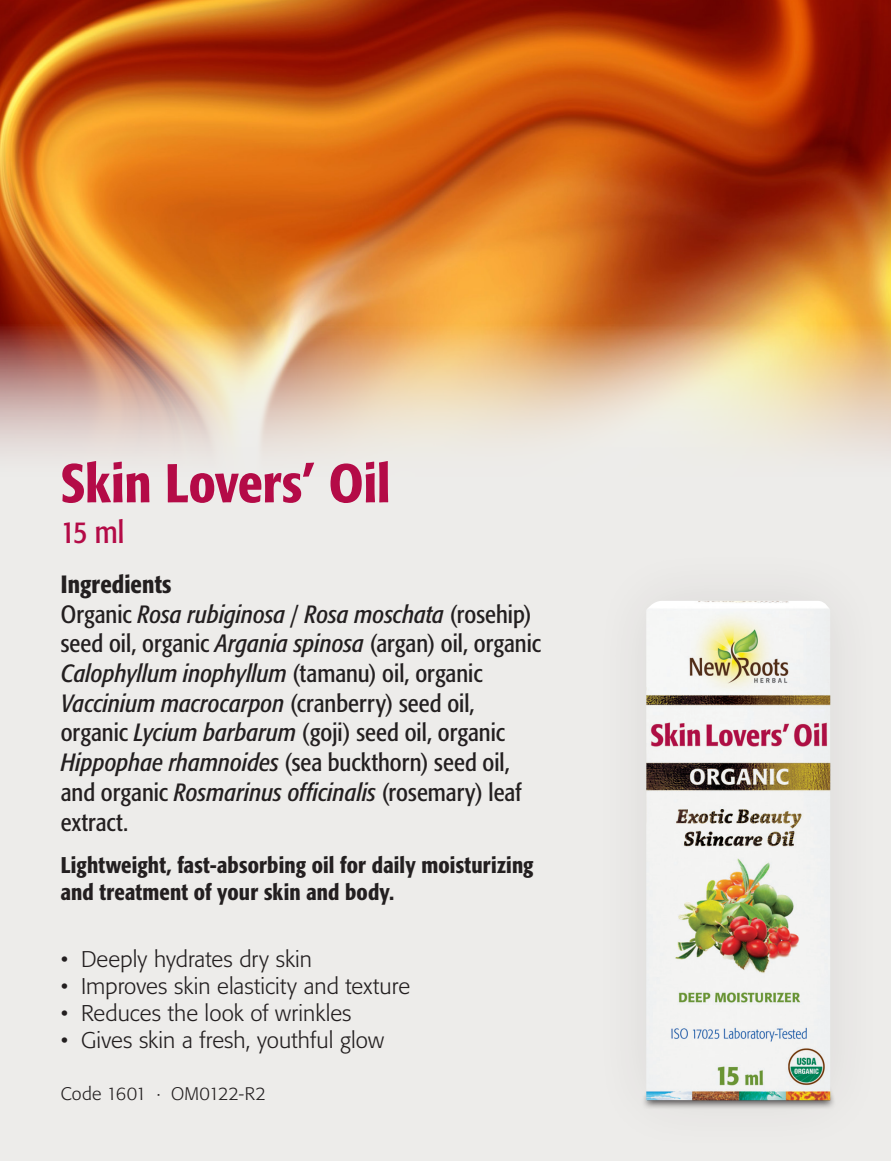
<style>
.page{position:relative;width:891px;height:1161px;background:#edecea}
.page>*{position:absolute;margin:0;border:0;box-sizing:border-box;transform-origin:0 0}
.t1{font:500 condensed 54px "Formata";color:#b40b47}
.t2{font:condensed 31.5px "Formata";color:#b40b47}
.t3{font:condensed 24.75px/29.7px "Formata";color:#231f20}
.t4{font:500 condensed 24.75px "Formata";letter-spacing:.005em;color:#231f20}
.t5{font:300 22.5px "Formata";color:#231f20}
.t6{font:500 condensed 22.5px/27px "Formata";letter-spacing:.01em;color:#231f20}
.t7{font:300 18px "Formata";letter-spacing:.01em;color:#231f20}
.s1{font-style:italic}
</style>
<div class="page">
<img style="left:0;top:0;width:891px;height:453px">
<img style="left:646px;top:601px;width:184px;height:499px">
<p class="t1" style="left:61px;top:450px;width:331px">Skin Lovers’ Oil</p>
<p class="t2" style="left:61px;top:513px;width:65px">15 ml</p>
<p class="t4" style="left:61px;top:569px;width:112px">Ingredients</p>
<p class="t3" style="left:61px;top:599px;width:482px">Organic <span class="s1">Rosa rubiginosa</span> / <span class="s1">Rosa moschata</span> (rosehip) seed oil, organic <span class="s1">Argania spinosa</span> (argan) oil, organic <span class="s1">Calophyllum inophyllum</span> (tamanu) oil, organic <span class="s1">Vaccinium macrocarpon</span> (cranberry) seed oil, organic <span class="s1">Lycium barbarum</span> (goji) seed oil, organic <span class="s1">Hippophae rhamnoides</span> (sea buckthorn) seed oil, and organic <span class="s1">Rosmarinus officinalis</span> (rosemary) leaf extract.</p>
<p class="t6" style="left:61px;top:851px;width:474px">Lightweight, fast-absorbing oil for daily moisturizing and treatment of your skin and body.</p>
<p class="t5" style="left:61px;top:946px;width:253px">• Deeply hydrates dry skin</p>
<p class="t5" style="left:61px;top:973px;width:351px">• Improves skin elasticity and texture</p>
<p class="t5" style="left:61px;top:1000px;width:292px">• Reduces the look of wrinkles</p>
<p class="t5" style="left:61px;top:1027px;width:325px">• Gives skin a fresh, youthful glow</p>
<p class="t7" style="left:61px;top:1083px;width:207px">Code 1601 · OM0122-R2</p>
</div>
